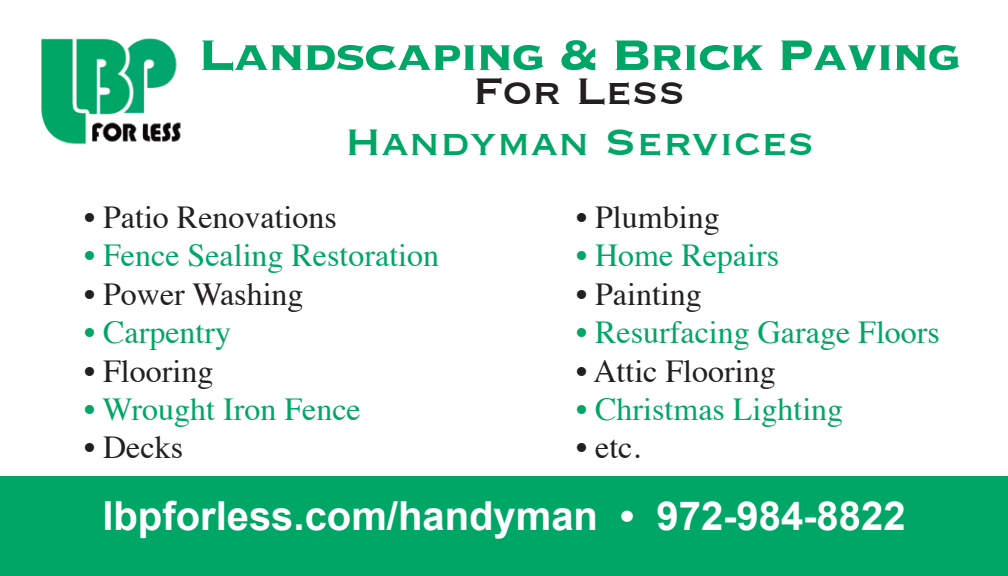
<style>
.page{position:relative;width:1008px;height:576px;background:#fff}
.page>*{position:absolute;margin:0;border:0;box-sizing:border-box;transform-origin:0 0}
.t1{font:700 56px "Copperplate";letter-spacing:-.04em;color:#00a666}
.t2{font:48px "Copperplate";color:#00a666}
.t3{font:48px "Copperplate";color:#231f20}
.t4{font:700 40px "Arial";color:#fff}
.t5{font:32px "Times";color:#00a666}
.t6{font:32px "Times";color:#231f20}
</style>
<div class="page">
<div style="left:0;top:476px;width:1008px;height:100px;background:#00a666"></div>
<img style="left:41px;top:38px;width:140px;height:106px">
<p class="t1" style="left:198px;top:19px;width:765px">Landscaping &amp; Brick Paving</p>
<p class="t3" style="left:473px;top:60px;width:214px">For Less</p>
<p class="t2" style="left:345px;top:111px;width:471px">Handyman Services</p>
<p class="t6" style="left:84px;top:187px;width:254px">• Patio Renovations</p>
<p class="t5" style="left:84px;top:226px;width:357px">• Fence Sealing Restoration</p>
<p class="t6" style="left:84px;top:264px;width:221px">• Power Washing</p>
<p class="t5" style="left:84px;top:303px;width:149px">• Carpentry</p>
<p class="t6" style="left:84px;top:341px;width:131px">• Flooring</p>
<p class="t5" style="left:84px;top:379px;width:278px">• Wrought Iron Fence</p>
<p class="t6" style="left:84px;top:418px;width:101px">• Decks</p>
<p class="t6" style="left:576px;top:187px;width:145px">• Plumbing</p>
<p class="t5" style="left:576px;top:226px;width:205px">• Home Repairs</p>
<p class="t6" style="left:576px;top:264px;width:127px">• Painting</p>
<p class="t5" style="left:576px;top:303px;width:365px">• Resurfacing Garage Floors</p>
<p class="t6" style="left:576px;top:341px;width:201px">• Attic Flooring</p>
<p class="t5" style="left:576px;top:379px;width:269px">• Christmas Lighting</p>
<p class="t6" style="left:576px;top:418px;width:66px">• etc.</p>
<p class="t4" style="left:102px;top:490px;width:805px">lbpforless.com/handyman • 972-984-8822</p>
</div>
